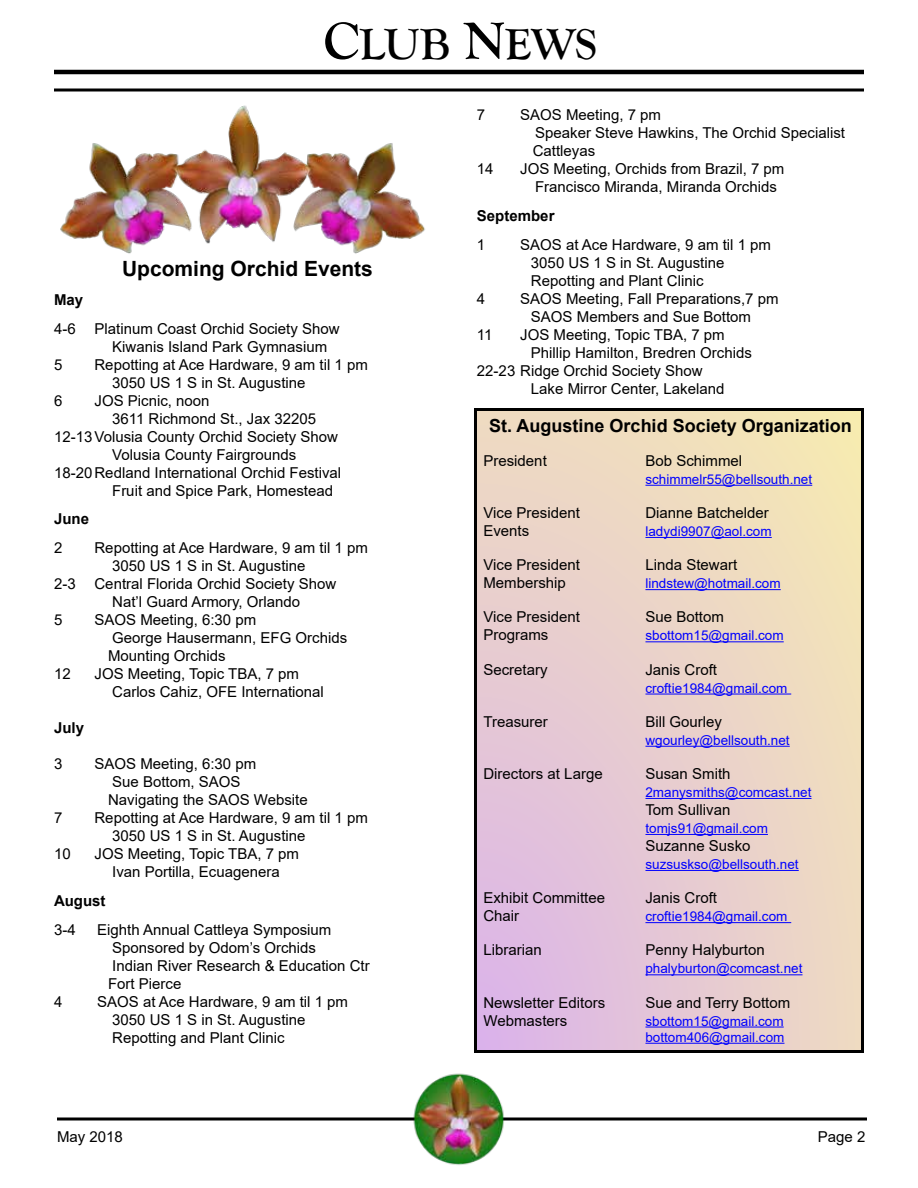
<style>
.page{position:relative;width:918px;height:1188px;background:#fff}
.page>*{position:absolute;margin:0;border:0;box-sizing:border-box;transform-origin:0 0}
.t1{font:700 45px "Goudy Old Style T";letter-spacing:-.005em;color:#000}
.t2{font:700 21px "Arial";color:#000}
.t3{font:700 18px "Arial";color:#000}
.t4{font:15px/18px "Arial";color:#000}
.t5{font:700 15px "Arial";color:#000}
.t6{font:13.5px/16.2px "Arial";color:#00f}
.s1{font-size:54px}
</style>
<div class="page">
<hr style="left:54px;top:70px;width:810px;height:4px;background:#000">
<svg style="left:54px;top:88px;width:810px;height:4px;background:#3f3f3f"></svg>
<hr style="left:57px;top:1118px;width:810px;height:2px;background:#000">
<svg style="left:474px;top:408px;width:390px;height:645px;background:#e3cbc5"></svg>
<hr style="left:645px;top:485px;width:167px;height:1px;background:#00f">
<hr style="left:645px;top:537px;width:127px;height:1px;background:#00f">
<hr style="left:645px;top:589px;width:136px;height:1px;background:#00f">
<hr style="left:645px;top:641px;width:139px;height:1px;background:#00f">
<hr style="left:645px;top:694px;width:146px;height:1px;background:#00f">
<hr style="left:645px;top:746px;width:145px;height:1px;background:#00f">
<hr style="left:645px;top:798px;width:166px;height:1px;background:#00f">
<hr style="left:645px;top:834px;width:123px;height:1px;background:#00f">
<hr style="left:645px;top:870px;width:154px;height:1px;background:#00f">
<hr style="left:645px;top:922px;width:146px;height:1px;background:#00f">
<hr style="left:645px;top:974px;width:158px;height:1px;background:#00f">
<hr style="left:645px;top:1027px;width:139px;height:1px;background:#00f">
<hr style="left:645px;top:1043px;width:139px;height:1px;background:#00f">
<img style="left:60px;top:105px;width:365px;height:149px">
<img style="left:395px;top:1073px;width:130px;height:92px">
<h1 class="t1" style="left:323px;top:19px;width:275px"><span class="s1">C</span>LUB <span class="s1">N</span>EWS</h1>
<h2 class="t2" style="left:122px;top:254px;width:252px">Upcoming Orchid Events</h2>
<p class="t5" style="left:54px;top:289px;width:31px">May</p>
<p class="t4" style="left:54px;top:319px;width:23px">4-6</p>
<p class="t4" style="left:94px;top:319px;width:247px;text-align:center">Platinum Coast Orchid Society Show<br>Kiwanis Island Park Gymnasium</p>
<p class="t4" style="left:54px;top:355px;width:10px">5</p>
<p class="t4" style="left:112px;top:355px;width:257px;text-indent:-18px">Repotting at Ace Hardware, 9 am til 1 pm<br>3050 US 1 S in St. Augustine</p>
<p class="t4" style="left:54px;top:391px;width:10px">6</p>
<p class="t4" style="left:94px;top:391px;width:117px">JOS Picnic, noon</p>
<p class="t4" style="left:112px;top:409px;width:206px">3611 Richmond St., Jax 32205</p>
<p class="t4" style="left:54px;top:427px;width:285px">12-13Volusia County Orchid Society Show</p>
<p class="t4" style="left:112px;top:445px;width:186px">Volusia County Fairgrounds</p>
<p class="t4" style="left:54px;top:463px;width:289px">18-20Redland International Orchid Festival</p>
<p class="t4" style="left:112px;top:481px;width:222px">Fruit and Spice Park, Homestead</p>
<p class="t5" style="left:54px;top:508px;width:37px">June</p>
<p class="t4" style="left:54px;top:539px;width:10px">2</p>
<p class="t4" style="left:112px;top:539px;width:257px;text-indent:-18px">Repotting at Ace Hardware, 9 am til 1 pm<br>3050 US 1 S in St. Augustine</p>
<p class="t4" style="left:54px;top:575px;width:23px">2-3</p>
<p class="t4" style="left:112px;top:575px;width:226px;text-indent:-18px">Central Florida Orchid Society Show<br>Nat’l Guard Armory, Orlando</p>
<p class="t4" style="left:54px;top:611px;width:10px">5</p>
<p class="t4" style="left:108px;top:611px;width:241px;text-indent:-14px">SAOS Meeting, 6:30 pm<br>George Hausermann, EFG Orchids<br>Mounting Orchids</p>
<p class="t4" style="left:54px;top:665px;width:18px">12</p>
<p class="t4" style="left:112px;top:665px;width:213px;text-indent:-18px">JOS Meeting, Topic TBA, 7 pm<br>Carlos Cahiz, OFE International</p>
<p class="t5" style="left:54px;top:717px;width:32px">July</p>
<p class="t4" style="left:54px;top:755px;width:10px">3</p>
<p class="t4" style="left:108px;top:755px;width:201px;text-indent:-14px">SAOS Meeting, 6:30 pm<br>Sue Bottom, SAOS<br>Navigating the SAOS Website</p>
<p class="t4" style="left:54px;top:809px;width:10px">7</p>
<p class="t4" style="left:112px;top:809px;width:257px;text-indent:-18px">Repotting at Ace Hardware, 9 am til 1 pm<br>3050 US 1 S in St. Augustine</p>
<p class="t4" style="left:54px;top:845px;width:18px">10</p>
<p class="t4" style="left:94px;top:845px;width:206px;text-align:center">JOS Meeting, Topic TBA, 7 pm<br>Ivan Portilla, Ecuagenera</p>
<p class="t5" style="left:54px;top:890px;width:53px">August</p>
<p class="t4" style="left:54px;top:920px;width:23px">3-4</p>
<p class="t4" style="left:108px;top:920px;width:263px;text-indent:-11px">Eighth Annual Cattleya Symposium<br>Sponsored by Odom’s Orchids<br>Indian River Research &amp; Education Ctr<br>Fort Pierce</p>
<p class="t4" style="left:54px;top:992px;width:10px">4</p>
<p class="t4" style="left:112px;top:992px;width:237px;text-indent:-15px">SAOS at Ace Hardware, 9 am til 1 pm<br>3050 US 1 S in St. Augustine<br>Repotting and Plant Clinic</p>
<p class="t4" style="left:477px;top:106px;width:10px">7</p>
<p class="t4" style="left:533px;top:106px;width:314px;text-indent:-13px">SAOS Meeting, 7 pm<br>Speaker Steve Hawkins, The Orchid Specialist<br>Cattleyas</p>
<p class="t4" style="left:477px;top:160px;width:18px">14</p>
<p class="t4" style="left:520px;top:160px;width:266px;text-align:center">JOS Meeting, Orchids from Brazil, 7 pm<br>Francisco Miranda, Miranda Orchids</p>
<p class="t5" style="left:477px;top:205px;width:79px">September</p>
<p class="t4" style="left:477px;top:236px;width:10px">1</p>
<p class="t4" style="left:531px;top:236px;width:242px;text-indent:-11px">SAOS at Ace Hardware, 9 am til 1 pm<br>3050 US 1 S in St. Augustine<br>Repotting and Plant Clinic</p>
<p class="t4" style="left:477px;top:290px;width:10px">4</p>
<p class="t4" style="left:531px;top:290px;width:249px;text-indent:-11px">SAOS Meeting, Fall Preparations,7 pm<br>SAOS Members and Sue Bottom</p>
<p class="t4" style="left:477px;top:326px;width:17px">11</p>
<p class="t4" style="left:520px;top:326px;width:206px">JOS Meeting, Topic TBA, 7 pm</p>
<p class="t4" style="left:531px;top:344px;width:222px">Phillip Hamilton, Bredren Orchids</p>
<p class="t4" style="left:477px;top:362px;width:227px">22-23 Ridge Orchid Society Show</p>
<p class="t4" style="left:531px;top:380px;width:195px">Lake Mirror Center, Lakeland</p>
<p class="t3" style="left:489px;top:413px;width:364px">St. Augustine Orchid Society Organization</p>
<p class="t4" style="left:483px;top:451px;width:65px">President</p>
<p class="t4" style="left:645px;top:451px;width:98px">Bob Schimmel</p>
<p class="t6" style="left:645px;top:471px;width:168px">schimmelr55@bellsouth.net</p>
<p class="t4" style="left:483px;top:504px;width:98px">Vice President</p>
<p class="t4" style="left:645px;top:504px;width:125px">Dianne Batchelder</p>
<p class="t4" style="left:483px;top:522px;width:47px">Events</p>
<p class="t6" style="left:645px;top:523px;width:128px">ladydi9907@aol.com</p>
<p class="t4" style="left:483px;top:556px;width:98px">Vice President</p>
<p class="t4" style="left:645px;top:556px;width:93px">Linda Stewart</p>
<p class="t4" style="left:483px;top:574px;width:84px">Membership</p>
<p class="t6" style="left:645px;top:575px;width:137px">lindstew@hotmail.com</p>
<p class="t4" style="left:483px;top:608px;width:98px">Vice President</p>
<p class="t4" style="left:645px;top:608px;width:80px">Sue Bottom</p>
<p class="t4" style="left:483px;top:626px;width:67px">Programs</p>
<p class="t6" style="left:645px;top:627px;width:140px">sbottom15@gmail.com</p>
<p class="t4" style="left:483px;top:660px;width:66px">Secretary</p>
<p class="t4" style="left:645px;top:660px;width:73px">Janis Croft</p>
<p class="t6" style="left:645px;top:680px;width:143px">croftie1984@gmail.com</p>
<p class="t4" style="left:483px;top:712px;width:66px">Treasurer</p>
<p class="t4" style="left:645px;top:712px;width:78px">Bill Gourley</p>
<p class="t6" style="left:645px;top:732px;width:146px">wgourley@bellsouth.net</p>
<p class="t4" style="left:483px;top:765px;width:121px">Directors at Large</p>
<p class="t4" style="left:645px;top:765px;width:87px">Susan Smith</p>
<p class="t6" style="left:645px;top:784px;width:167px">2manysmiths@comcast.net</p>
<p class="t4" style="left:645px;top:801px;width:87px">Tom Sullivan</p>
<p class="t6" style="left:645px;top:820px;width:124px">tomjs91@gmail.com</p>
<p class="t4" style="left:645px;top:837px;width:107px">Suzanne Susko</p>
<p class="t6" style="left:645px;top:856px;width:155px">suzsuskso@bellsouth.net</p>
<p class="t4" style="left:483px;top:889px;width:123px">Exhibit Committee</p>
<p class="t4" style="left:645px;top:889px;width:73px">Janis Croft</p>
<p class="t4" style="left:483px;top:907px;width:37px">Chair</p>
<p class="t6" style="left:645px;top:908px;width:143px">croftie1984@gmail.com</p>
<p class="t4" style="left:483px;top:941px;width:60px">Librarian</p>
<p class="t4" style="left:645px;top:941px;width:121px">Penny Halyburton</p>
<p class="t6" style="left:645px;top:960px;width:159px">phalyburton@comcast.net</p>
<p class="t4" style="left:483px;top:993px;width:123px">Newsletter Editors</p>
<p class="t4" style="left:645px;top:993px;width:146px">Sue and Terry Bottom</p>
<p class="t4" style="left:483px;top:1011px;width:85px">Webmasters</p>
<p class="t6" style="left:645px;top:1013px;width:140px">sbottom15@gmail.com bottom406@gmail.com</p>
<p class="t4" style="left:57px;top:1128px;width:67px">May 2018</p>
<p class="t4" style="left:818px;top:1128px;width:49px">Page 2</p>
</div>
